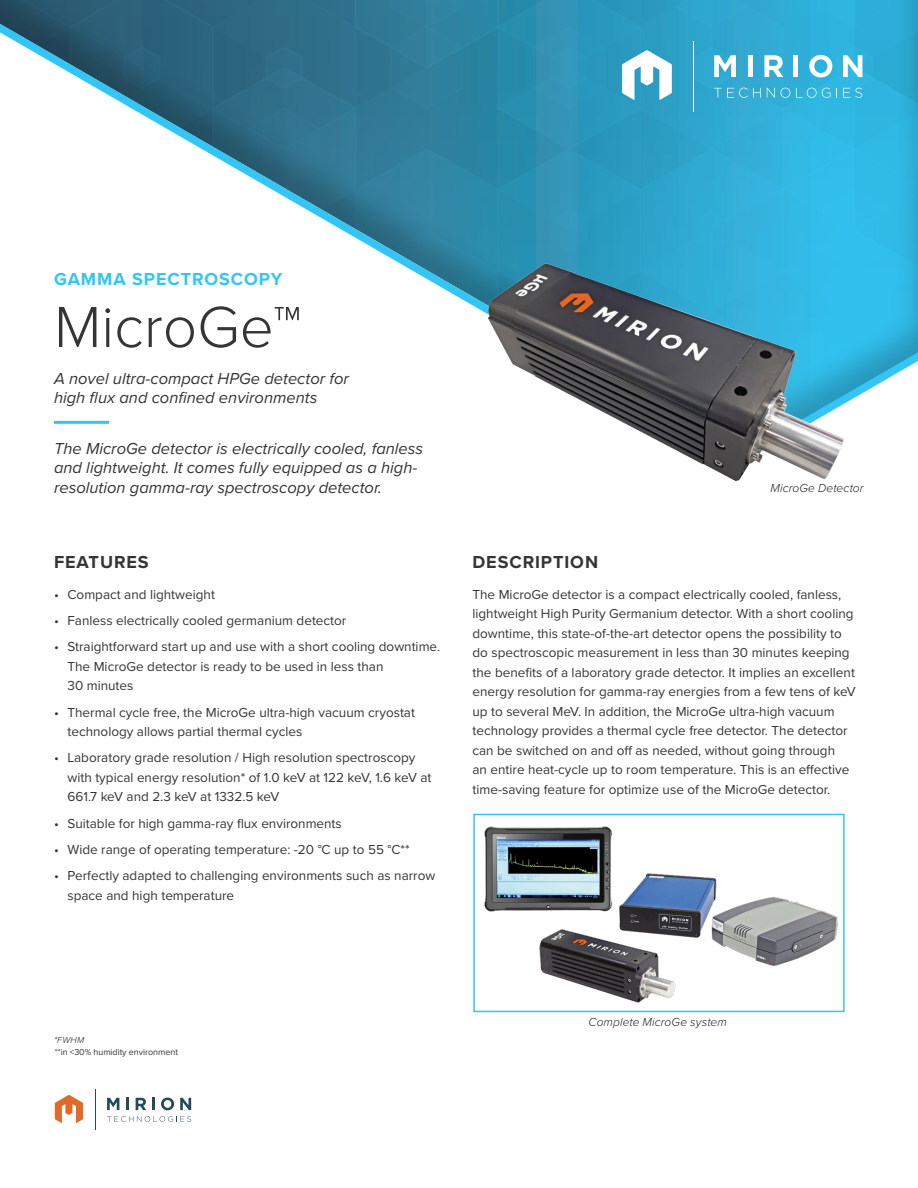
<style>
.page{position:relative;width:918px;height:1188px;background:#fff}
.page>*{position:absolute;margin:0;border:0;box-sizing:border-box;transform-origin:0 0}
.Main_Header{font:300 60px "Proxima Nova";color:#363536}
.Small_Header{font:700 18px "Proxima Nova";letter-spacing:.05em;color:#363536}
.Small_Header-2{font:700 18px "Proxima Nova";letter-spacing:.05em;color:#33c5f3}
.Body_Copy{font:italic 16.5px/19.5px "Proxima Nova";color:#363536}
.subheader{font:italic 16.5px/19.5px "Proxima Nova";color:#363536}
.Body_Copy_Small{font:13.5px/19.5px "Proxima Nova";color:#363536}
.t1{font:italic 300 12px "Proxima Nova";letter-spacing:.005em;color:#231f20}
.t2{font:9px "Proxima Nova";letter-spacing:-.005em;color:#363536}
.t3{font:italic 300 9px "Proxima Nova";color:#231f20}
.s1{font-weight:300;font-style:italic;color:#231f20}
</style>
<div class="page">
<svg style="left:0;top:0;width:918px;height:424px"></svg>
<img style="left:483px;top:258px;width:371px;height:224px">
<hr style="left:54px;top:421px;width:55px;height:3px;background:#33c5f3">
<hr style="left:95px;top:1090px;width:1px;height:40px;background:#244b59">
<svg style="left:107px;top:1116px;width:84px;height:6px"></svg>
<svg style="left:107px;top:1098px;width:12px;height:12px"></svg>
<svg style="left:126px;top:1098px;width:3px;height:12px"></svg>
<svg style="left:136px;top:1098px;width:10px;height:12px"></svg>
<svg style="left:152px;top:1098px;width:3px;height:12px"></svg>
<svg style="left:161px;top:1098px;width:13px;height:12px"></svg>
<svg style="left:180px;top:1098px;width:11px;height:12px"></svg>
<svg style="left:55px;top:1095px;width:28px;height:28px"></svg>
<img style="left:484px;top:826px;width:353px;height:176px">
<div style="left:473px;top:814px;width:372px;height:198px;border:2px solid #33c5f3"></div>
<p class="Small_Header-2" style="left:54px;top:266px;width:230px">GAMMA SPECTROSCOPY</p>
<p class="Main_Header" style="left:54px;top:282px;width:248px">MicroGe™</p>
<p class="subheader" style="left:54px;top:368px;width:297px">A novel ultra-compact HPGe detector for high flux and confined environments</p>
<p class="Body_Copy" style="left:54px;top:438px;width:371px">The MicroGe detector is electrically cooled, fanless and lightweight. It comes fully equipped as a high&shy;resolution gamma-ray spectroscopy detector.</p>
<p class="Small_Header" style="left:54px;top:548px;width:96px">FEATURES</p>
<p class="Small_Header" style="left:472px;top:548px;width:127px">DESCRIPTION</p>
<p class="t1" style="left:771px;top:479px;width:95px">MicroGe Detector</p>
<p class="Body_Copy_Small" style="left:54px;top:584px;width:163px">• Compact and lightweight</p>
<p class="Body_Copy_Small" style="left:54px;top:610px;width:294px">• Fanless electrically cooled germanium detector</p>
<p class="Body_Copy_Small" style="left:68px;top:637px;width:374px;text-indent:-14px">• Straightforward start up and use with a short cooling downtime.<br>The MicroGe detector is ready to be used in less than<br>30 minutes</p>
<p class="Body_Copy_Small" style="left:68px;top:702px;width:349px;text-indent:-14px">• Thermal cycle free, the MicroGe ultra-high vacuum cryostat technology allows partial thermal cycles</p>
<p class="Body_Copy_Small" style="left:68px;top:748px;width:365px;text-indent:-14px">• Laboratory grade resolution / High resolution spectroscopy with typical energy resolution* of 1.0 keV at 122 keV, 1.6 keV at<br>661.7 keV and 2.3 keV at 1332.5 keV</p>
<p class="Body_Copy_Small" style="left:54px;top:813px;width:289px">• Suitable for high gamma-ray flux environments</p>
<p class="Body_Copy_Small" style="left:54px;top:839px;width:357px">• Wide range of operating temperature: -20 °C up to 55 °C**</p>
<p class="Body_Copy_Small" style="left:68px;top:865px;width:369px;text-indent:-14px">• Perfectly adapted to challenging environments such as narrow space and high temperature</p>
<p class="Body_Copy_Small" style="left:472px;top:584px;width:385px">The MicroGe detector is a compact electrically cooled, fanless, lightweight High Purity Germanium detector. With a short cooling downtime, this state-of-the-art detector opens the possibility to do spectroscopic measurement in less than 30 minutes keeping the benefits of a laboratory grade detector. It implies an excellent energy resolution for gamma-ray energies from a few tens of keV up to several MeV. In addition, the MicroGe ultra-high vacuum technology provides a thermal cycle free detector. The detector can be switched on and off as needed, without going through<br>an entire heat-cycle up to room temperature. This is an effective time-saving feature for optimize use of the MicroGe detector.</p>
<p class="t3" style="left:54px;top:1034px;width:32px">*FWHM</p>
<p class="t2" style="left:54px;top:1046px;width:126px"><span class="s1">**</span>in &lt;30% humidity environment</p>
<p class="t1" style="left:589px;top:1013px;width:140px">Complete MicroGe system</p>
</div>
